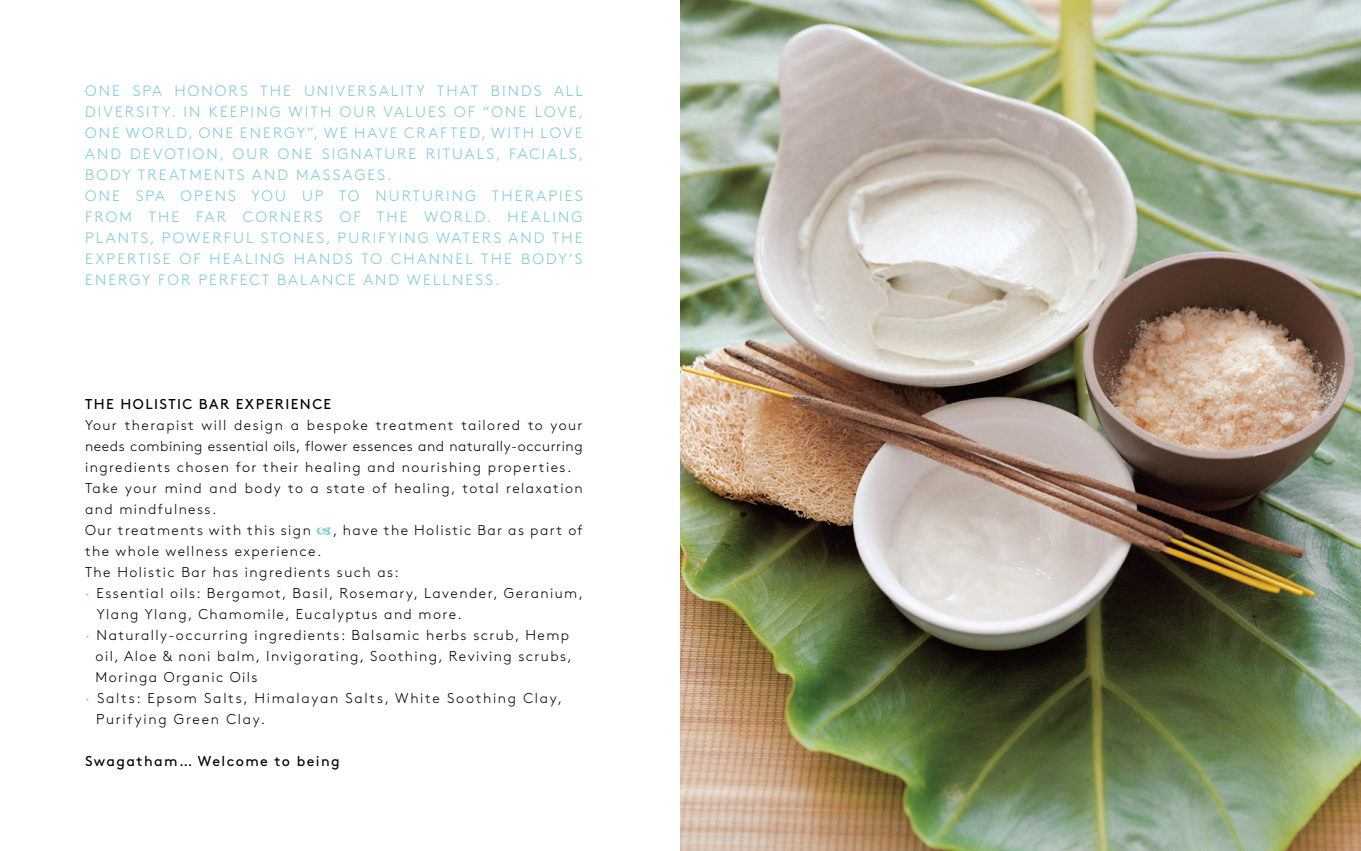
<style>
.page{position:relative;width:1361px;height:851px;background:#fff}
.page>*{position:absolute;margin:0;border:0;box-sizing:border-box;transform-origin:0 0}
.t1{font:300 15px/21px "Brown Pro";letter-spacing:.14em;color:#79c9d9}
.t2{font:300 14.25px/21px "Brown Pro";letter-spacing:.1em;color:#000}
.t3{font:300 14.25px "Brown Pro";letter-spacing:.12em;color:#000}
.t4{font:14.25px "Brown Pro";letter-spacing:.1em;color:#000}
.s1{font-weight:400;color:#79c9d9}
</style>
<div class="page">
<img style="left:680px;top:0;width:681px;height:850px">
<p class="t1" style="left:85px;top:80px;width:500px">ONE SPA HONORS THE UNIVERSALITY THAT BINDS ALL DIVERSITY. IN KEEPING WITH OUR VALUES OF “ONE LOVE, ONE WORLD, ONE ENERGY”, WE HAVE CRAFTED, WITH LOVE AND DEVOTION, OUR ONE SIGNATURE RITUALS, FACIALS, BODY TREATMENTS AND MASSAGES.<br>ONE SPA OPENS YOU UP TO NURTURING THERAPIES FROM THE FAR CORNERS OF THE WORLD. HEALING PLANTS, POWERFUL STONES, PURIFYING WATERS AND THE EXPERTISE OF HEALING HANDS TO CHANNEL THE BODY’S ENERGY FOR PERFECT BALANCE AND WELLNESS.</p>
<p class="t4" style="left:85px;top:393px;width:248px">THE HOLISTIC BAR EXPERIENCE</p>
<p class="t2" style="left:85px;top:413px;width:499px">Your therapist will design a bespoke treatment tailored to your needs combining essential oils, flower essences and naturally-occurring ingredients chosen for their healing and nourishing properties.<br>Take your mind and body to a state of healing, total relaxation and mindfulness.<br>Our treatments with this sign</p>
<p class="t2" style="left:333px;top:518px;width:251px">, have the Holistic Bar as part of</p>
<p class="t2" style="left:85px;top:539px;width:238px">the whole wellness experience.</p>
<p class="t2" style="left:85px;top:560px;width:315px">The Holistic Bar has ingredients such as:</p>
<p class="t2" style="left:85px;top:581px;width:499px"><span class="s1">·</span> Essential oils: Bergamot, Basil, Rosemary, Lavender, Geranium,</p>
<p class="t2" style="left:97px;top:602px;width:366px">Ylang Ylang, Chamomile, Eucalyptus and more.</p>
<p class="t2" style="left:85px;top:623px;width:485px"><span class="s1">·</span> Naturally-occurring ingredients: Balsamic herbs scrub, Hemp</p>
<p class="t2" style="left:96px;top:644px;width:478px">oil, Aloe &amp; noni balm, Invigorating, Soothing, Reviving scrubs,</p>
<p class="t2" style="left:96px;top:665px;width:164px">Moringa Organic Oils</p>
<p class="t3" style="left:85px;top:687px;width:479px"><span class="s1">·</span> Salts: Epsom Salts, Himalayan Salts, White Soothing Clay,</p>
<p class="t3" style="left:96px;top:708px;width:170px">Purifying Green Clay.</p>
<p class="t4" style="left:85px;top:750px;width:256px">Swagatham… Welcome to being</p>
</div>
